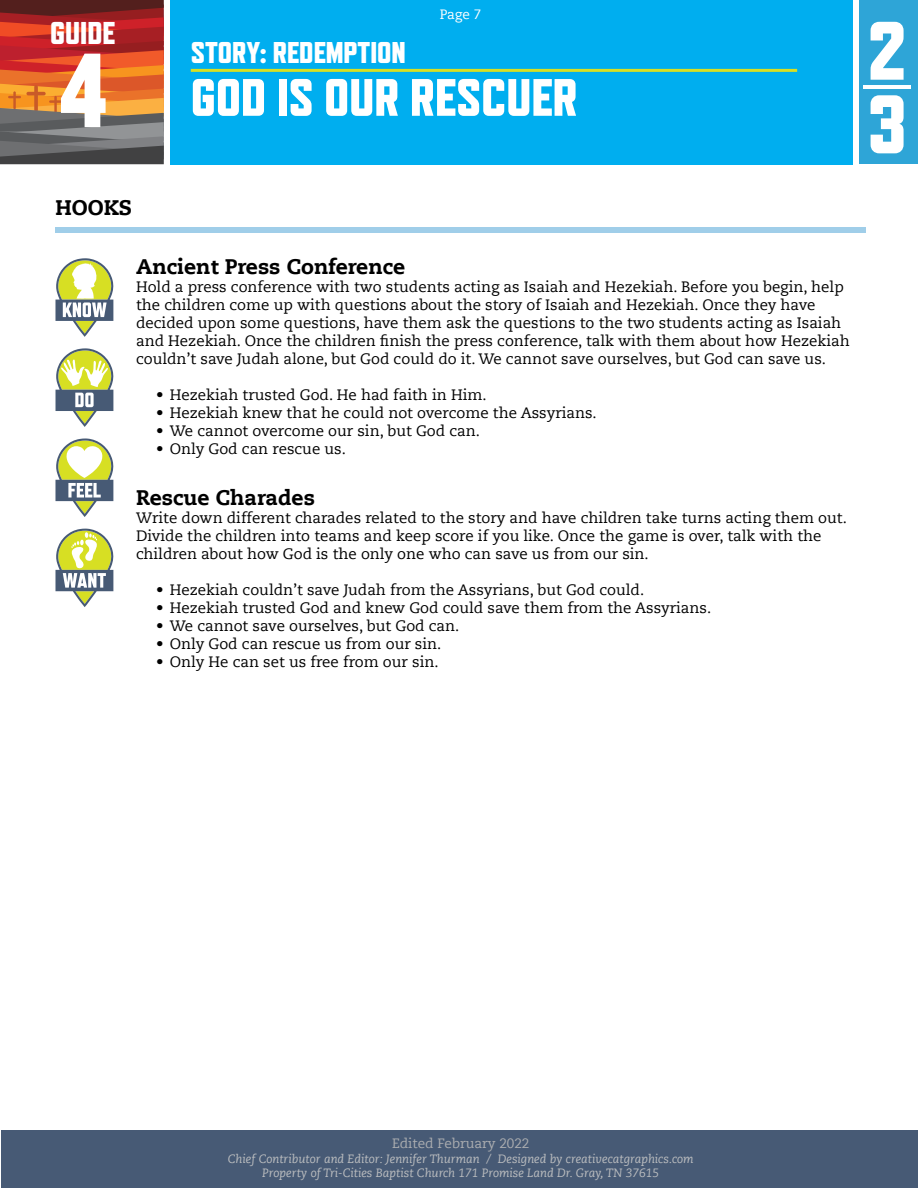
<style>
.page{position:relative;width:918px;height:1188px;background:#fff}
.page>*{position:absolute;margin:0;border:0;box-sizing:border-box;transform-origin:0 0}
.t1{font:800 105px "Refrigerator Deluxe";color:#fff}
.t2{font:800 82.5px/73.5px "Refrigerator Deluxe";color:#fff}
.t3{font:800 52.5px "Refrigerator Deluxe";color:#fff}
.t4{font:800 31.5px "Refrigerator Deluxe";color:#fff}
.t5{font:800 30px "Refrigerator Deluxe";color:#fff}
.t6{font:800 21px "Caecilia LT Std";color:#000}
.t7{font:15px/18px "Caecilia LT Std";color:#000}
.t8{font:13.5px "Caecilia LT Std";color:#abadb0}
.t9{font:13.5px "Caecilia LT Std";color:#fff}
.t10{font:italic 12px/14.4px "Caecilia LT Std";color:#bcbec0;text-align:center}
</style>
<div class="page">
<svg style="left:0;top:0;width:164px;height:164px;background:#a8553b"></svg>
<div style="left:170px;top:0;width:682px;height:164px;background:#00aeef"></div>
<hr style="left:191px;top:69px;width:606px;height:3px;background:#d7df23">
<div style="left:859px;top:0;width:59px;height:164px;background:#2ea5d7"></div>
<hr style="left:863px;top:85px;width:48px;height:4px;background:#fff">
<div style="left:55px;top:228px;width:811px;height:5px;background:#a0cee9"></div>
<svg style="left:55px;top:258px;width:59px;height:79px"></svg>
<svg style="left:56px;top:348px;width:58px;height:79px"></svg>
<svg style="left:55px;top:529px;width:59px;height:78px"></svg>
<svg style="left:55px;top:438px;width:59px;height:79px"></svg>
<div style="left:2px;top:1130px;width:916px;height:58px;background:#475a75"></div>
<h3 class="t4" style="left:50px;top:14px;width:67px">GUIDE</h3>
<h1 class="t1" style="left:58px;top:28px;width:52px">4</h1>
<h3 class="t6" style="left:55px;top:195px;width:78px">HOOKS</h3>
<p class="t9" style="left:440px;top:6px;width:43px">Page 7</p>
<h3 class="t5" style="left:191px;top:35px;width:217px">STORY: REDEMPTION</h3>
<h3 class="t3" style="left:191px;top:66px;width:388px">GOD IS OUR RESCUER</h3>
<h3 class="t6" style="left:136px;top:254px;width:271px">Ancient Press Conference</h3>
<p class="t7" style="left:136px;top:279px;width:715px">Hold a press conference with two students acting as Isaiah and Hezekiah. Before you begin, help the children come up with questions about the story of Isaiah and Hezekiah. Once they have decided upon some questions, have them ask the questions to the two students acting as Isaiah and Hezekiah. Once the children finish the press conference, talk with them about how Hezekiah couldn’t save Judah alone, but God could do it. We cannot save ourselves, but God can save us.</p>
<p class="t7" style="left:156px;top:387px;width:332px">• Hezekiah trusted God. He had faith in Him.</p>
<p class="t7" style="left:156px;top:405px;width:442px">• Hezekiah knew that he could not overcome the Assyrians.</p>
<p class="t7" style="left:156px;top:423px;width:325px">• We cannot overcome our sin, but God can.</p>
<p class="t7" style="left:156px;top:441px;width:191px">• Only God can rescue us.</p>
<h3 class="t6" style="left:136px;top:484px;width:180px">Rescue Charades</h3>
<p class="t7" style="left:136px;top:509px;width:712px">Write down different charades related to the story and have children take turns acting them out.<br>Divide the children into teams and keep score if you like. Once the game is over, talk with the children about how God is the only one who can save us from our sin.</p>
<p class="t7" style="left:156px;top:581px;width:489px">• Hezekiah couldn’t save Judah from the Assyrians, but God could.</p>
<p class="t7" style="left:156px;top:599px;width:556px">• Hezekiah trusted God and knew God could save them from the Assyrians.</p>
<p class="t7" style="left:156px;top:617px;width:305px">• We cannot save ourselves, but God can.</p>
<p class="t7" style="left:156px;top:635px;width:287px">• Only God can rescue us from our sin.</p>
<p class="t7" style="left:156px;top:653px;width:284px">• Only He can set us free from our sin.</p>
<h2 class="t2" style="left:867px;top:13px;width:41px">2<br>3</h2>
<p class="t8" style="left:392px;top:1136px;width:139px">Edited February 2022</p>
<p class="t10" style="left:228px;top:1152px;width:467px">Chief Contributor and Editor: Jennifer Thurman / Designed by creativecatgraphics.com<br>Property of Tri-Cities Baptist Church 171 Promise Land Dr. Gray, TN 37615</p>
</div>
